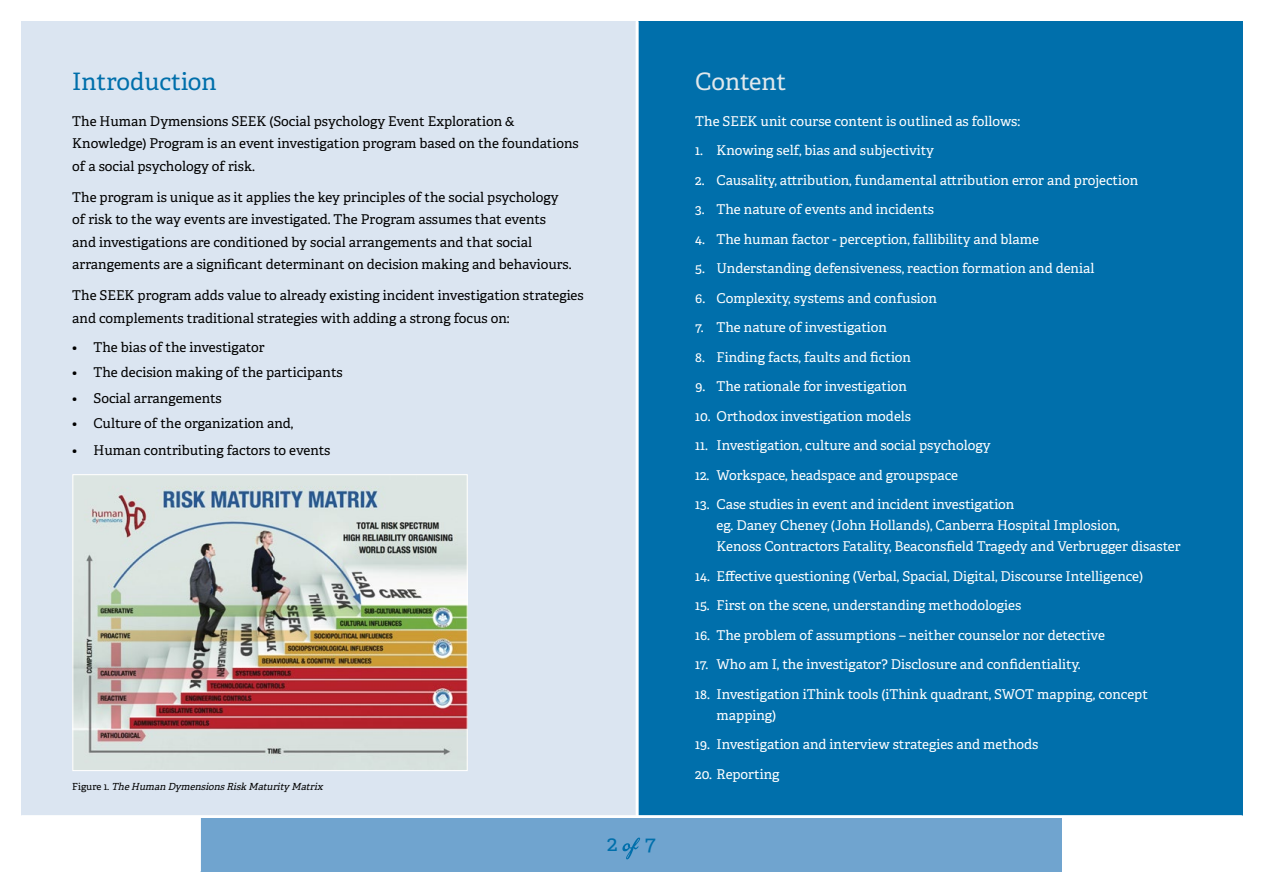
<style>
.page{position:relative;width:1263px;height:893px;background:#fff}
.page>*{position:absolute;margin:0;border:0;box-sizing:border-box;transform-origin:0 0}
.t1{font:24px "Adelle";color:#006fab}
.t2{font:24px "Adelle";letter-spacing:-.005em;color:#e0e8ec}
.t3{font:21.75px "Adelle";color:#006fab}
.t4{font:13.5px/21px "Adelle";color:#fff}
.t5{font:13.5px/22.5px "Adelle";color:#000}
.t6{font:italic 9.75px "Adelle";color:#000}
.s1{font-style:normal}
</style>
<div class="page">
<div style="left:639px;top:21px;width:604px;height:794px;background:#006fab"></div>
<div style="left:21px;top:21px;width:615px;height:794px;background:#dbe5f1"></div>
<div style="left:201px;top:818px;width:861px;height:54px;background:#70a4cf"></div>
<svg style="left:622px;top:837px;width:18px;height:22px"></svg>
<img style="left:74px;top:476px;width:392px;height:293px">
<div style="left:72px;top:474px;width:396px;height:297px;border:1px solid #fff"></div>
<h1 class="t1" style="left:72px;top:67px;width:146px">Introduction</h1>
<p class="t5" style="left:72px;top:110px;width:508px">The Human Dymensions SEEK (Social psychology Event Exploration &amp;<br>Knowledge) Program is an event investigation program based on the foundations of a social psychology of risk.</p>
<p class="t5" style="left:72px;top:186px;width:501px">The program is unique as it applies the key principles of the social psychology of risk to the way events are investigated. The Program assumes that events and investigations are conditioned by social arrangements and that social arrangements are a significant determinant on decision making and behaviours.</p>
<p class="t5" style="left:72px;top:284px;width:513px">The SEEK program adds value to already existing incident investigation strategies and complements traditional strategies with adding a strong focus on:</p>
<p class="t5" style="left:72px;top:336px;width:194px">• The bias of the investigator</p>
<p class="t5" style="left:72px;top:362px;width:272px">• The decision making of the participants</p>
<p class="t5" style="left:72px;top:387px;width:151px">• Social arrangements</p>
<p class="t5" style="left:72px;top:412px;width:223px">• Culture of the organization and,</p>
<p class="t5" style="left:72px;top:439px;width:260px">• Human contributing factors to events</p>
<p class="t6" style="left:72px;top:780px;width:254px"><span class="s1">F i g u r e 1 .</span> The Human DymensionsRisk Maturity Matrix</p>
<h2 class="t3" style="left:607px;top:830px;width:12px">2</h2>
<h2 class="t3" style="left:645px;top:830px;width:12px">7</h2>
<h1 class="t2" style="left:695px;top:67px;width:93px">Content</h1>
<p class="t4" style="left:695px;top:111px;width:327px">The SEEK unit course content is outlined as follows:</p>
<p class="t4" style="left:695px;top:140px;width:240px">1. Knowing self, bias and subjectivity</p>
<p class="t4" style="left:695px;top:170px;width:444px">2. Causality, attribution, fundamental attribution error and projection</p>
<p class="t4" style="left:695px;top:199px;width:240px">3. The nature of events and incidents</p>
<p class="t4" style="left:695px;top:229px;width:345px">4. The human factor - perception, fallibility and blame</p>
<p class="t4" style="left:695px;top:258px;width:401px">5. Understanding defensiveness, reaction formation and denial</p>
<p class="t4" style="left:695px;top:288px;width:243px">6. Complexity, systems and confusion</p>
<p class="t4" style="left:695px;top:317px;width:193px">7. The nature of investigation</p>
<p class="t4" style="left:695px;top:347px;width:217px">8. Finding facts, faults and fiction</p>
<p class="t4" style="left:695px;top:376px;width:213px">9. The rationale for investigation</p>
<p class="t4" style="left:695px;top:406px;width:217px">10. Orthodox investigation models</p>
<p class="t4" style="left:695px;top:435px;width:297px">11. Investigation, culture and social psychology</p>
<p class="t4" style="left:695px;top:465px;width:264px">12. Workspace, headspace and groupspace</p>
<p class="t4" style="left:716px;top:494px;width:465px;text-indent:-21px">13. Case studies in event and incident investigation<br>eg. Daney Cheney (John Hollands), Canberra Hospital Implosion,<br>Kenoss Contractors Fatality, Beaconsfield Tragedy and Verbrugger disaster</p>
<p class="t4" style="left:695px;top:566px;width:449px">14. Effective questioning (Verbal, Spacial, Digital, Discourse Intelligence)</p>
<p class="t4" style="left:695px;top:595px;width:327px">15. First on the scene, understanding methodologies</p>
<p class="t4" style="left:695px;top:625px;width:411px">16. The problem of assumptions – neither counselor nor detective</p>
<p class="t4" style="left:695px;top:654px;width:387px">17. Who am I, the investigator? Disclosure and confidentiality.</p>
<p class="t4" style="left:716px;top:684px;width:433px;text-indent:-21px">18. Investigation iThink tools (iThink quadrant, SWOT mapping, concept mapping)</p>
<p class="t4" style="left:695px;top:734px;width:345px">19. Investigation and interview strategies and methods</p>
<p class="t4" style="left:695px;top:764px;width:86px">20. Reporting</p>
</div>
